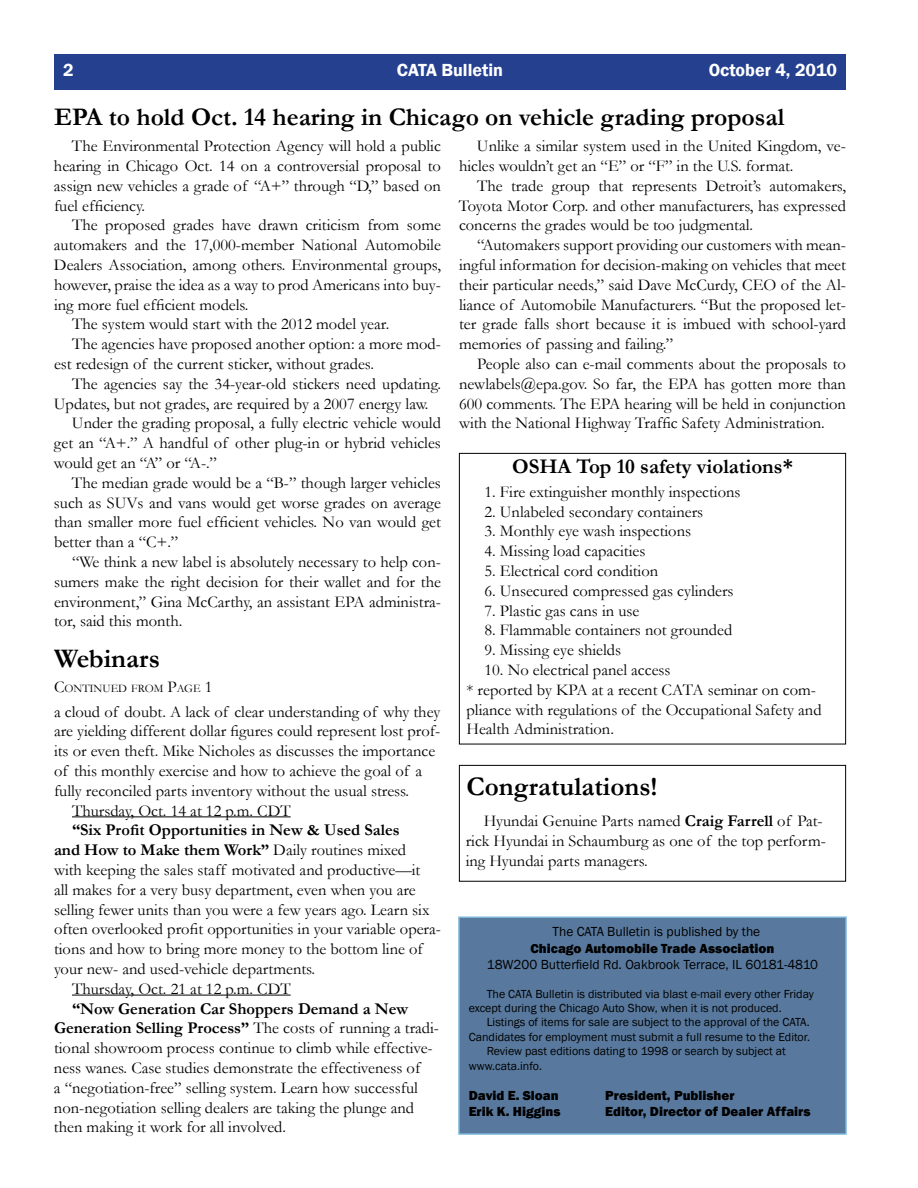
<style>
.page{position:relative;width:918px;height:1188px;background:#fff}
.page>*{position:absolute;margin:0;border:0;box-sizing:border-box;transform-origin:0 0}
.t1{font:700 27px "Garamond";color:#000}
.t2{font:700 25.5px "Garamond";color:#000}
.t3{font:700 21px "Garamond";color:#000}
.t4{font:600 18px "Franklin Gothic";color:#fff}
.t5{font:16.5px/19.8px "Garamond";color:#000}
.t6{font:700 16.5px "Garamond";color:#000}
.t7{font:800 13.5px "Franklin Gothic";color:#000}
.t8{font:13.5px "Franklin Gothic";color:#000}
.t9{font:12px/14.4px "Franklin Gothic";color:#000}
.t10{font:11.55px "Garamond";color:#000}
.s1{font-size:16.5px}
.s2{font-weight:400}
.s3{font-weight:700}
</style>
<div class="page">
<div style="left:459px;top:917px;width:387px;height:217px;background:#58799d"></div>
<div style="left:458px;top:916px;width:389px;height:219px;border:2px solid #7ab6d9"></div>
<div style="left:54px;top:54px;width:792px;height:36px;background:#24408f"></div>
<div style="left:459px;top:765px;width:387px;height:117px;border:1px solid #000"></div>
<hr style="left:72px;top:816px;width:219px;height:1px;background:#000">
<hr style="left:72px;top:995px;width:219px;height:1px;background:#000">
<div style="left:459px;top:453px;width:387px;height:291px;border:1px solid #000"></div>
<p class="t4" style="left:63px;top:59px;width:12px">2</p>
<p class="t4" style="left:397px;top:59px;width:108px">CATA Bulletin</p>
<p class="t4" style="left:709px;top:59px;width:130px">October 4, 2010</p>
<h2 class="t2" style="left:54px;top:99px;width:732px">EPA to hold Oct. 14 hearing in Chicago on vehicle grading proposal</h2>
<p class="t5" style="left:54px;top:136px;width:389px;text-align:justify;text-indent:18px">The Environmental Protection Agency will hold a public hearing in Chicago Oct. 14 on a controversial proposal to assign new vehicles a grade of “A+” through “D,” based on fuel efficiency.</p>
<p class="t5" style="left:72px;top:215px;width:370px">The proposed grades have drawn criticism from some</p>
<p class="t5" style="left:54px;top:235px;width:389px">automakers and the 17,000-member National Automobile</p>
<p class="t5" style="left:54px;top:254px;width:389px">Dealers Association, among others. Environmental groups,</p>
<p class="t5" style="left:54px;top:274px;width:389px">however, praise the idea as a way to prod Americans into buy-</p>
<p class="t5" style="left:54px;top:294px;width:196px">ing more fuel efficient models.</p>
<p class="t5" style="left:72px;top:314px;width:319px">The system would start with the 2012 model year.</p>
<p class="t5" style="left:72px;top:334px;width:371px">The agencies have proposed another option: a more mod-</p>
<p class="t5" style="left:54px;top:353px;width:321px">est redesign of the current sticker, without grades.</p>
<p class="t5" style="left:72px;top:373px;width:370px">The agencies say the 34-year-old stickers need updating.</p>
<p class="t5" style="left:54px;top:393px;width:376px">Updates, but not grades, are required by a 2007 energy law.</p>
<p class="t5" style="left:72px;top:413px;width:370px">Under the grading proposal, a fully electric vehicle would</p>
<p class="t5" style="left:54px;top:433px;width:389px">get an “A+.” A handful of other plug-in or hybrid vehicles</p>
<p class="t5" style="left:54px;top:452px;width:164px">would get an “A” or “A-.”</p>
<p class="t5" style="left:72px;top:472px;width:371px">The median grade would be a “B-” though larger vehicles</p>
<p class="t5" style="left:54px;top:492px;width:388px">such as SUVs and vans would get worse grades on average</p>
<p class="t5" style="left:54px;top:512px;width:389px">than smaller more fuel efficient vehicles. No van would get</p>
<p class="t5" style="left:54px;top:532px;width:126px">better than a “C+.”</p>
<p class="t5" style="left:72px;top:551px;width:371px">“We think a new label is absolutely necessary to help con-</p>
<p class="t5" style="left:54px;top:571px;width:389px">sumers make the right decision for their wallet and for the</p>
<p class="t5" style="left:54px;top:591px;width:388px">environment,” Gina McCarthy, an assistant EPA administra-</p>
<p class="t5" style="left:54px;top:611px;width:130px">tor, said this month.</p>
<h1 class="t1" style="left:54px;top:640px;width:108px">Webinars</h1>
<p class="t10" style="left:54px;top:681px;width:160px"><span class="s1">C</span>ontinued from <span class="s1">P</span>age <span class="s1">1</span></p>
<p class="t5" style="left:54px;top:701px;width:388px">a cloud of doubt. A lack of clear understanding of why they</p>
<p class="t5" style="left:54px;top:721px;width:388px">are yielding different dollar figures could represent lost prof-</p>
<p class="t5" style="left:54px;top:741px;width:383px">its or even theft. Mike Nicholes as discusses the importance</p>
<p class="t5" style="left:54px;top:761px;width:370px">of this monthly exercise and how to achieve the goal of a</p>
<p class="t5" style="left:54px;top:780px;width:357px">fully reconciled parts inventory without the usual stress.</p>
<p class="t5" style="left:72px;top:800px;width:220px">Thursday, Oct. 14 at 12 p.m. CDT</p>
<p class="t6" style="left:72px;top:819px;width:329px">“Six Profit Opportunities in New &amp; Used Sales</p>
<p class="t6" style="left:54px;top:839px;width:354px">and How to Make them Work” <span class="s2">Daily routines mixed</span></p>
<p class="t5" style="left:54px;top:860px;width:368px">with keeping the sales staff motivated and productive—it</p>
<p class="t5" style="left:54px;top:879px;width:363px">all makes for a very busy department, even when you are</p>
<p class="t5" style="left:54px;top:899px;width:377px">selling fewer units than you were a few years ago. Learn six</p>
<p class="t5" style="left:54px;top:919px;width:389px">often overlooked profit opportunities in your variable opera-</p>
<p class="t5" style="left:54px;top:939px;width:370px">tions and how to bring more money to the bottom line of</p>
<p class="t5" style="left:54px;top:959px;width:263px">your new- and used-vehicle departments.</p>
<p class="t5" style="left:72px;top:978px;width:220px">Thursday, Oct. 21 at 12 p.m. CDT</p>
<p class="t5" style="left:54px;top:998px;width:387px;text-indent:18px"><span class="s3">“Now Generation Car Shoppers Demand a New Generation Selling Process”</span> The costs of running a tradi&shy;tional showroom process continue to climb while effective&shy;ness wanes. Case studies demonstrate the effectiveness of<br>a “negotiation-free” selling system. Learn how successful non-negotiation selling dealers are taking the plunge and then making it work for all involved.</p>
<p class="t5" style="left:459px;top:136px;width:389px;text-indent:18px">Unlike a similar system used in the United Kingdom, ve&shy;hicles wouldn’t get an “E” or “F” in the U.S. format.</p>
<p class="t5" style="left:459px;top:175px;width:389px;text-align:justify;text-indent:18px">The trade group that represents Detroit’s automakers, Toyota Motor Corp. and other manufacturers, has expressed concerns the grades would be too judgmental.</p>
<p class="t5" style="left:459px;top:235px;width:389px;text-align:justify;text-indent:18px">“Automakers support providing our customers with mean&shy;ingful information for decision-making on vehicles that meet their particular needs,” said Dave McCurdy, CEO of the Al&shy;liance of Automobile Manufacturers. “But the proposed let&shy;ter grade falls short because it is imbued with school-yard memories of passing and failing.”</p>
<p class="t5" style="left:459px;top:353px;width:389px;text-align:justify;text-indent:18px">People also can e-mail comments about the proposals to newlabels@epa.gov. So far, the EPA has gotten more than 600 comments. The EPA hearing will be held in conjunction with the National Highway Traffic Safety Administration.</p>
<p class="t3" style="left:512px;top:453px;width:282px">OSHA Top 10 safety violations*</p>
<p class="t5" style="left:484px;top:481px;width:258px">1. Fire extinguisher monthly inspections</p>
<p class="t5" style="left:484px;top:501px;width:220px">2. Unlabeled secondary containers</p>
<p class="t5" style="left:484px;top:521px;width:208px">3. Monthly eye wash inspections</p>
<p class="t5" style="left:484px;top:541px;width:162px">4. Missing load capacities</p>
<p class="t5" style="left:484px;top:560px;width:175px">5. Electrical cord condition</p>
<p class="t5" style="left:484px;top:580px;width:251px">6. Unsecured compressed gas cylinders</p>
<p class="t5" style="left:484px;top:600px;width:156px">7. Plastic gas cans in use</p>
<p class="t5" style="left:484px;top:620px;width:249px">8. Flammable containers not grounded</p>
<p class="t5" style="left:484px;top:640px;width:138px">9. Missing eye shields</p>
<p class="t5" style="left:466px;top:659px;width:357px;text-indent:18px">10. No electrical panel access<br>* reported by KPA at a recent CATA seminar on com&shy;pliance with regulations of the Occupational Safety and Health Administration.</p>
<h1 class="t1" style="left:466px;top:769px;width:193px">Congratulations!</h1>
<p class="t5" style="left:466px;top:811px;width:362px;text-indent:18px">Hyundai Genuine Parts named <span class="s3">Craig Farrell</span> of Pat&shy;rick Hyundai in Schaumburg as one of the top perform&shy;ing Hyundai parts managers.</p>
<p class="t8" style="left:553px;top:924px;width:209px">The CATA Bulletin is published by the</p>
<p class="t7" style="left:531px;top:939px;width:245px">Chicago Automobile Trade Association</p>
<p class="t8" style="left:487px;top:956px;width:333px">18W200 Butterfield Rd. Oakbrook Terrace, IL 60181-4810</p>
<p class="t9" style="left:469px;top:987px;width:347px;text-indent:18px">The CATA Bulletin is distributed via blast e-mail every other Friday except during the Chicago Auto Show, when it is not produced.</p>
<p class="t9" style="left:487px;top:1016px;width:325px">Listings of items for sale are subject to the approval of the CATA.</p>
<p class="t9" style="left:469px;top:1030px;width:343px">Candidates for employment must submit a full resume to the Editor.</p>
<p class="t9" style="left:487px;top:1044px;width:301px">Review past editions dating to 1998 or search by subject at</p>
<p class="t9" style="left:469px;top:1059px;width:75px">www.cata.info.</p>
<p class="t7" style="left:469px;top:1087px;width:92px">David E. Sloan</p>
<p class="t7" style="left:605px;top:1087px;width:131px">President, Publisher</p>
<p class="t7" style="left:469px;top:1103px;width:93px">Erik K. Higgins</p>
<p class="t7" style="left:605px;top:1103px;width:207px">Editor, Director of Dealer Affairs</p>
</div>
